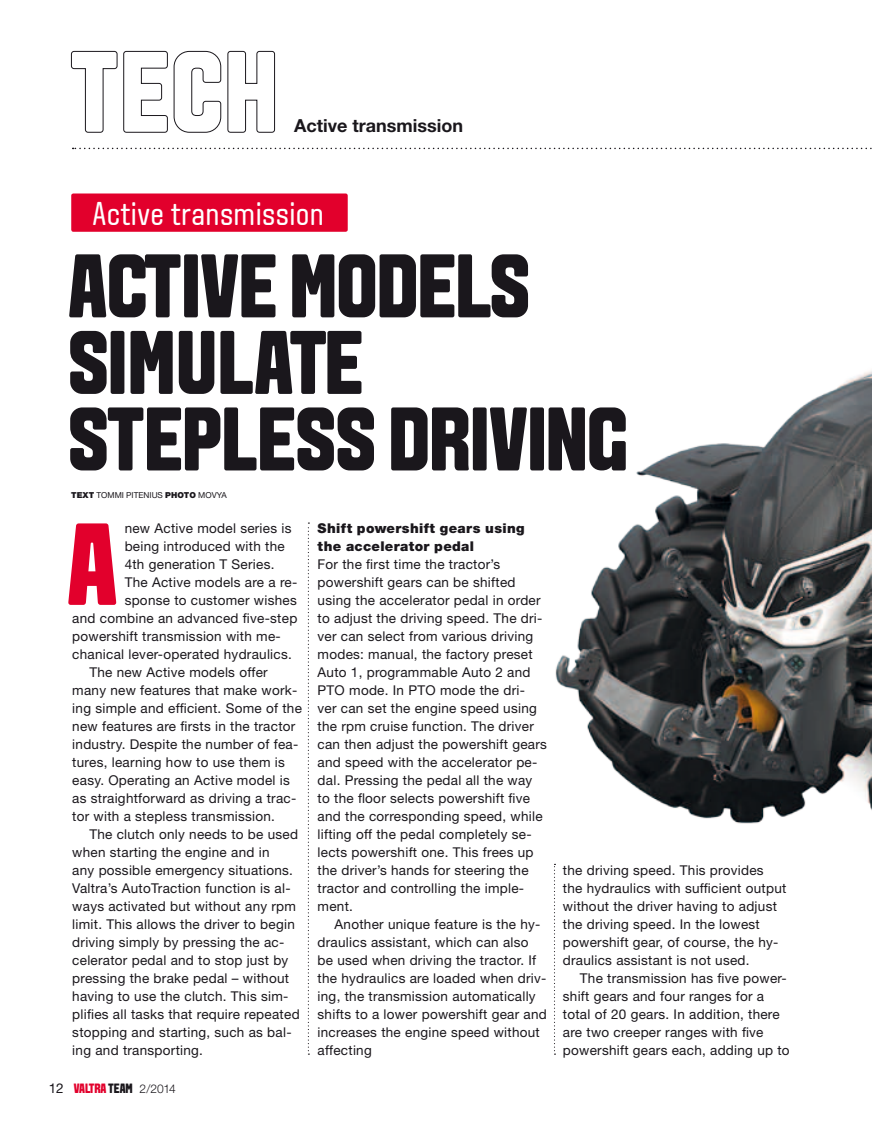
<style>
.page{position:relative;width:872px;height:1127px;background:#fff}
.page>*{position:absolute;margin:0;border:0;box-sizing:border-box;transform-origin:0 0}
.t1{font:800 116.4px "VALTRA Aveny T";color:#e2002c}
.t2{font:800 90px/76.5px "VALTRA Aveny T";letter-spacing:-.01em;color:#1a171c}
.t3{font:33px "VALTRA Aveny T";letter-spacing:.01em;color:#fff}
.t4{font:700 18px "Helvetica Neue LT Std";color:#1a171c}
.t5{font:13.5px/18px "Helvetica Neue LT Std";letter-spacing:.02em;color:#1a171c}
.t6{font:900 13.5px/18px "Helvetica Neue LT Std";letter-spacing:.025em;color:#1a171c}
.t7{font:800 13.5px "VALTRA Aveny T";letter-spacing:-.02em;color:#e2002c}
.t8{font:8.25px "Helvetica Neue LT Std";color:#1a171c}
.s1{font-weight:900}
.s2{font-family:"Helvetica Neue LT Std";font-weight:400;color:#1a171c}
.s3{color:#1a171c}
.s4{font-family:"Helvetica Neue LT Std";font-weight:300;font-size:12px;color:#1a171c}
</style>
<div class="page">
<svg style="left:73px;top:148px;width:301px;height:1px"></svg>
<img style="left:377px;top:147px;width:495px;height:718px">
<svg style="left:71px;top:51px;width:204px;height:82px"></svg>
<svg style="left:308px;top:522px;width:1px;height:532px"></svg>
<svg style="left:554px;top:864px;width:1px;height:190px"></svg>
<div style="left:71px;top:193px;width:277px;height:39px;background:#e2002c;border-radius:2px"></div>
<div style="left:183px;top:253px;width:16px;height:66px;border:3px solid #fff;border-radius:2px"></div>
<svg style="left:198px;top:254px;width:1px;height:64px"></svg>
<svg style="left:377px;top:251px;width:154px;height:69px"></svg>
<div style="left:109px;top:329px;width:17px;height:66px;border:3px solid #fff;border-radius:2px"></div>
<svg style="left:388px;top:404px;width:84px;height:69px"></svg>
<div style="left:471px;top:406px;width:17px;height:66px;border:3px solid #fff;border-radius:2px"></div>
<svg style="left:487px;top:404px;width:43px;height:69px"></svg>
<div style="left:529px;top:406px;width:16px;height:66px;border:3px solid #fff;border-radius:2px"></div>
<svg style="left:545px;top:404px;width:84px;height:69px"></svg>
<h3 class="t4" style="left:294px;top:115px;width:170px">Active transmission</h3>
<h3 class="t3" style="left:92px;top:192px;width:233px">Active transmission</h3>
<h2 class="t2" style="left:68px;top:250px;width:561px">ACTIVE MODELS<br>SIMULATE<br>STEPLESS DRIVING</h2>
<p class="t8" style="left:71px;top:490px;width:157px"><span class="s1">text</span> Tomm i Piten ius <span class="s1">photo</span> Movya</p>
<h1 class="t1" style="left:67px;top:500px;width:52px">A</h1>
<p class="t5" style="left:125px;top:519px;width:168px">new Active model series is</p>
<p class="t5" style="left:125px;top:537px;width:162px">being introduced with the</p>
<p class="t5" style="left:125px;top:555px;width:151px">4th generation T Series.</p>
<p class="t5" style="left:125px;top:573px;width:174px">The Active models are a re-</p>
<p class="t5" style="left:125px;top:591px;width:174px">sponse to customer wishes</p>
<p class="t5" style="left:72px;top:609px;width:226px">and combine an advanced five-step</p>
<p class="t5" style="left:72px;top:627px;width:210px">powershift transmission with me-</p>
<p class="t5" style="left:72px;top:645px;width:221px">chanical lever-operated hydraulics.</p>
<p class="t5" style="left:89px;top:663px;width:180px">The new Active models offer</p>
<p class="t5" style="left:72px;top:681px;width:226px">many new features that make work-</p>
<p class="t5" style="left:72px;top:699px;width:231px">ing simple and efficient. Some of the</p>
<p class="t5" style="left:72px;top:717px;width:224px">new features are firsts in the tractor</p>
<p class="t5" style="left:72px;top:735px;width:228px">industry. Despite the number of fea-</p>
<p class="t5" style="left:72px;top:753px;width:214px">tures, learning how to use them is</p>
<p class="t5" style="left:72px;top:771px;width:219px">easy. Operating an Active model is</p>
<p class="t5" style="left:72px;top:789px;width:225px">as straightforward as driving a trac-</p>
<p class="t5" style="left:72px;top:807px;width:204px">tor with a stepless transmission.</p>
<p class="t5" style="left:89px;top:825px;width:210px">The clutch only needs to be used</p>
<p class="t5" style="left:72px;top:843px;width:199px">when starting the engine and in</p>
<p class="t5" style="left:72px;top:861px;width:222px">any possible emergency situations.</p>
<p class="t5" style="left:72px;top:879px;width:220px">Valtra’s AutoTraction function is al-</p>
<p class="t5" style="left:72px;top:897px;width:225px">ways activated but without any rpm</p>
<p class="t5" style="left:72px;top:915px;width:224px">limit. This allows the driver to begin</p>
<p class="t5" style="left:72px;top:933px;width:213px">driving simply by pressing the ac-</p>
<p class="t5" style="left:72px;top:951px;width:217px">celerator pedal and to stop just by</p>
<p class="t5" style="left:72px;top:969px;width:218px">pressing the brake pedal – without</p>
<p class="t5" style="left:72px;top:987px;width:218px">having to use the clutch. This sim-</p>
<p class="t5" style="left:72px;top:1005px;width:229px">plifies all tasks that require repeated</p>
<p class="t5" style="left:72px;top:1023px;width:221px">stopping and starting, such as bal-</p>
<p class="t5" style="left:72px;top:1041px;width:132px">ing and transporting.</p>
<p class="t7" style="left:49px;top:1081px;width:129px"><span class="s2">12</span> VALTRA <span class="s3">TEAM</span> <span class="s4">2/2014</span></p>
<p class="t6" style="left:317px;top:519px;width:208px">Shift powershift gears using the accelerator pedal</p>
<p class="t5" style="left:317px;top:555px;width:231px">For the first time the tractor’s powershift gears can be shifted using the accelerator pedal in order to adjust the driving speed. The dri&shy;ver can select from various driving modes: manual, the factory preset<br>Auto 1, programmable Auto 2 and<br>PTO mode. I n PTO mode the dri&shy;ver can set the engine speed using the rpm cruise function. The driver can then adjust the powershift gears and speed with the accelerator pe&shy;dal. Pressing the pedal all the way to the floor selects powershift five and the corresponding speed, while lifting off the pedal completely se&shy;lects powershift one. This frees up the driver’s hands for steering the tractor and controlling the imple&shy;ment.</p>
<p class="t5" style="left:317px;top:915px;width:231px;text-indent:17px">Another unique feature is the hy&shy;draulics assistant, which can also be used when driving the tractor. If the hydraulics are loaded when driv&shy;ing, the transmission automatically shifts to a lower powershift gear and increases the engine speed without affecting</p>
<p class="t5" style="left:563px;top:861px;width:225px">the driving speed. This provides the hydraulics with sufficient output without the driver having to adjust the driving speed. I n the lowest powershift gear, of course, the hy&shy;draulics assistant is not used.</p>
<p class="t5" style="left:563px;top:969px;width:228px;text-indent:17px">The transmission has five power&shy;shift gears and four ranges for a total of 20 gears. I n addition, there are two creeper ranges with five powershift gears each, adding up to</p>
</div>
